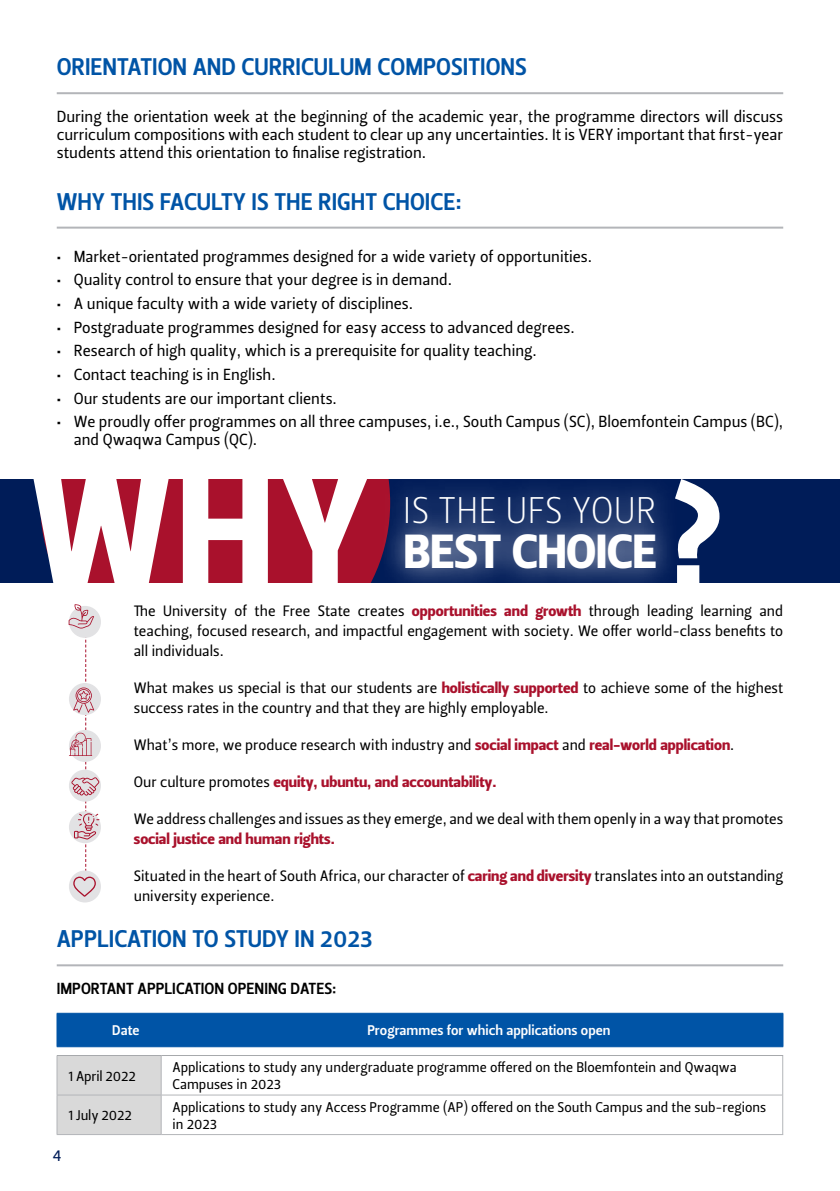
<style>
.page{position:relative;width:840px;height:1191px;background:#fff}
.page>*{position:absolute;margin:0;border:0;box-sizing:border-box;transform-origin:0 0}
.t1{font:158.6px "Leitura Sans Grot 4";color:#fff}
.t2{font:139px "Leitura Sans Grot 4";color:#fff}
.t3{font:47.6px "Leitura Sans Grot 4";color:#fff}
.t4{font:37px "Leitura Sans Grot 1";color:#fff}
.t5{font:24px "Leitura Sans Grot 3";color:#0054a6}
.t6{font:16px/18px "Leitura Sans Grot 2";color:#000;text-align:justify}
.t7{font:16px "Leitura Sans Grot 3";color:#000}
.t8{font:16px "Leitura Sans Grot 2";color:#001c58}
.t9{font:15px/20px "Leitura Sans Grot 2";color:#000}
.t10{font:15px "Leitura Sans Grot 4";color:#a9112c}
.t11{font:14px/17.4px "Leitura Sans Grot 2";color:#000}
.t12{font:14px "Leitura Sans Grot 3";color:#fff}
.s1{font-family:"Leitura Sans Grot 4";color:#a9112c}
.s2{font-family:"Leitura Sans Grot 2";color:#000}
</style>
<div class="page">
<hr style="left:57px;top:92px;width:725px;height:2px;background:#b3b5b9">
<hr style="left:57px;top:227px;width:725px;height:2px;background:#b3b5b9">
<div style="left:0;top:479px;width:839px;height:103px;background:#001c58"></div>
<div style="left:40px;top:479px;width:339px;height:103px;background:#a9112c"></div>
<div style="left:379px;top:471px;width:301px;height:123px;background:#fff;opacity:.7"></div>
<div style="left:69px;top:606px;width:32px;height:32px;background:#e2e2e4;border-radius:50%"></div>
<div style="left:69px;top:683px;width:32px;height:32px;background:#e2e2e4;border-radius:50%"></div>
<div style="left:69px;top:730px;width:32px;height:32px;background:#e2e2e4;border-radius:50%"></div>
<svg style="left:69px;top:769px;width:32px;height:32px"></svg>
<div style="left:69px;top:811px;width:32px;height:32px;background:#e2e2e4;border-radius:50%"></div>
<div style="left:69px;top:870px;width:32px;height:32px;background:#e2e2e4;border-radius:50%"></div>
<svg style="left:69px;top:604px;width:30px;height:292px"></svg>
<hr style="left:57px;top:964px;width:725px;height:2px;background:#b3b5b9">
<div style="left:58px;top:1014px;width:724px;height:32px;background:#0054a6"></div>
<hr style="left:194px;top:1013px;width:1px;height:33px;background:#0054a6">
<hr style="left:57px;top:1013px;width:138px;height:1px;background:#0054a6">
<hr style="left:57px;top:1013px;width:1px;height:33px;background:#0054a6">
<hr style="left:195px;top:1013px;width:587px;height:1px;background:#0054a6">
<hr style="left:782px;top:1013px;width:1px;height:33px;background:#0054a6">
<hr style="left:57px;top:1046px;width:138px;height:1px;background:#0054a6">
<hr style="left:195px;top:1046px;width:587px;height:1px;background:#0054a6">
<div style="left:58px;top:1056px;width:103px;height:78px;background:#d9d9d9"></div>
<hr style="left:161px;top:1056px;width:1px;height:38px;background:#b3b5b9">
<hr style="left:161px;top:1095px;width:1px;height:39px;background:#b3b5b9">
<hr style="left:57px;top:1094px;width:104px;height:1px;background:#b3b5b9">
<hr style="left:161px;top:1094px;width:620px;height:1px;background:#b3b5b9">
<hr style="left:57px;top:1056px;width:1px;height:38px;background:#b3b5b9">
<hr style="left:57px;top:1095px;width:1px;height:39px;background:#b3b5b9">
<hr style="left:57px;top:1134px;width:104px;height:1px;background:#b3b5b9">
<hr style="left:161px;top:1134px;width:621px;height:1px;background:#b3b5b9">
<hr style="left:781px;top:1056px;width:1px;height:39px;background:#b3b5b9">
<hr style="left:781px;top:1095px;width:1px;height:39px;background:#b3b5b9">
<hr style="left:57px;top:1055px;width:104px;height:1px;background:#a7a9ac">
<hr style="left:161px;top:1055px;width:621px;height:1px;background:#a7a9ac">
<h3 class="t5" style="left:57px;top:51px;width:471px">ORIENTATION AND CURRICULUM COMPOSITIONS</h3>
<p class="t6" style="left:57px;top:107px;width:727px">During the orientation week at the beginning of the academic year, the programme directors will discuss curriculum compositions with each student to clear up any uncertainties. It is VERY important that first-year students attend this orientation to finalise registration.</p>
<h3 class="t5" style="left:57px;top:185px;width:406px">WHY THIS FACULTY IS THE RIGHT CHOICE:</h3>
<p class="t6" style="left:57px;top:247px;width:536px">• Market-orientated programmes designed for a wide variety of opportunities.</p>
<p class="t6" style="left:57px;top:271px;width:396px">• Quality control to ensure that your degree is in demand.</p>
<p class="t6" style="left:57px;top:295px;width:358px">• A unique faculty with a wide variety of disciplines.</p>
<p class="t6" style="left:57px;top:318px;width:519px">• Postgraduate programmes designed for easy access to advanced degrees.</p>
<p class="t6" style="left:57px;top:342px;width:481px">• Research of high quality, which is a prerequisite for quality teaching.</p>
<p class="t6" style="left:57px;top:366px;width:220px">• Contact teaching is in English.</p>
<p class="t6" style="left:57px;top:389px;width:281px">• Our students are our important clients.</p>
<p class="t6" style="left:74px;top:413px;width:710px;text-indent:-17px">• We proudly offer programmes on all three campuses, i.e., South Campus (SC), Bloemfontein Campus (BC), and Qwaqwa Campus (QC).</p>
<h1 class="t1" style="left:33px;top:424px;width:337px">WHY</h1>
<h3 class="t4" style="left:403px;top:485px;width:255px">IS THE UFS YOUR</h3>
<h3 class="t3" style="left:403px;top:519px;width:254px">BEST CHOICE</h3>
<h2 class="t2" style="left:666px;top:444px;width:61px">?</h2>
<p class="t9" style="left:134px;top:601px;width:650px;text-align:justify">The University of the Free State creates <span class="s1">opportunities and growth</span> through leading learning and teaching, focused research, and impactful engagement with society. We offer world-class benefits to all individuals.</p>
<p class="t9" style="left:134px;top:678px;width:650px">What makes us special is that our students are <span class="s1">holistically supported</span> to achieve some of the highest success rates in the country and that they are highly employable.</p>
<p class="t9" style="left:134px;top:735px;width:601px">What’s more, we produce research with industry and <span class="s1">social impact</span> and <span class="s1">real-world application</span>.</p>
<p class="t10" style="left:134px;top:771px;width:364px"><span class="s2">Our culture promotes</span> equity, ubuntu, and accountability.</p>
<p class="t9" style="left:134px;top:809px;width:650px">We address challenges and issues as they emerge, and we deal with them openly in a way that promotes</p>
<p class="t10" style="left:134px;top:828px;width:202px">social justice and human rights.</p>
<p class="t9" style="left:134px;top:866px;width:650px">Situated in the heart of South Africa, our character of <span class="s1">caring and diversity</span> translates into an outstanding university experience.</p>
<h3 class="t5" style="left:57px;top:922px;width:317px">APPLICATION TO STUDY IN 2023</h3>
<p class="t7" style="left:57px;top:977px;width:281px">IMPORTANT APPLICATION OPENING DATES:</p>
<p class="t12" style="left:112px;top:1021px;width:29px">Date</p>
<p class="t12" style="left:367px;top:1021px;width:244px">Programmes for which applications open</p>
<p class="t11" style="left:68px;top:1067px;width:69px">1 April 2022</p>
<p class="t11" style="left:172px;top:1058px;width:565px">Applications to study any undergraduate programme offered on the Bloemfontein and Qwaqwa<br>Campuses in 2023</p>
<p class="t11" style="left:68px;top:1106px;width:65px">1 July 2022</p>
<p class="t11" style="left:172px;top:1098px;width:595px">Applications to study any Access Programme (AP) offered on the South Campus and the sub-regions in 2023</p>
<p class="t8" style="left:53px;top:1144px;width:10px">4</p>
</div>
